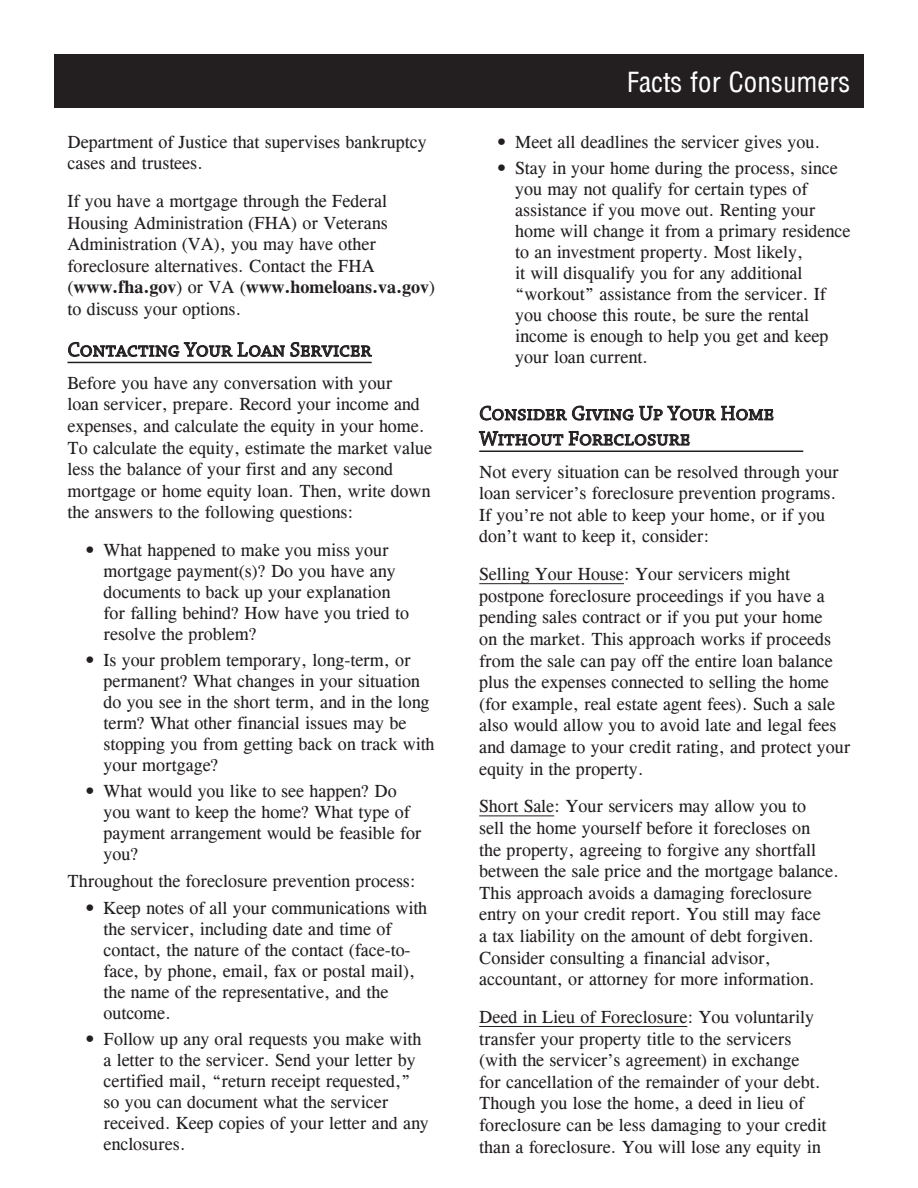
<style>
.page{position:relative;width:918px;height:1188px;background:#fff}
.page>*{position:absolute;margin:0;border:0;box-sizing:border-box;transform-origin:0 0}
.t1{font:condensed 27px "Arena";color:#fff}
.t2{font:21px/25.2px "Chaparral Pro";color:#231f20}
.t3{font:18px/21.6px "CG Times";color:#231f20}
.s1{font-weight:700}
</style>
<div class="page">
<div style="left:55px;top:55px;width:808px;height:52px;background:#231f20"></div>
<div style="left:54px;top:54px;width:810px;height:54px;border:2px solid #231f20"></div>
<hr style="left:68px;top:362px;width:304px;height:1px;background:#231f20">
<svg style="left:68px;top:342px;width:304px;height:15px"></svg>
<hr style="left:479px;top:451px;width:324px;height:1px;background:#231f20">
<hr style="left:479px;top:583px;width:145px;height:1px;background:#231f20">
<hr style="left:479px;top:815px;width:75px;height:1px;background:#231f20">
<hr style="left:479px;top:1026px;width:208px;height:1px;background:#231f20">
<svg style="left:479px;top:405px;width:295px;height:47px"></svg>
<p class="t3" style="left:68px;top:131px;width:361px">Department of Justice that supervises bankruptcy cases and trustees.</p>
<p class="t3" style="left:68px;top:190px;width:369px">If you have a mortgage through the Federal Housing Administration (FHA) or Veterans Administration (VA), you may have other foreclosure alternatives. Contact the FHA (<span class="s1">www.fha.gov</span>) or VA (<span class="s1">www.homeloans.va.gov</span>) to discuss your options.</p>
<p class="t2" style="left:68px;top:338px;width:306px">Contacting Your Loan Servicer</p>
<p class="t3" style="left:68px;top:372px;width:366px">Before you have any conversation with your<br>loan servicer, prepare. Record your income and expenses, and calculate the equity in your home.<br>To calculate the equity, estimate the market value less the balance of your first and any second mortgage or home equity loan. Then, write down the answers to the following questions:</p>
<p class="t3" style="left:103px;top:539px;width:307px;line-height:21px;text-indent:-18px">• What happened to make you miss your mortgage payment(s)? Do you have any documents to back up your explanation for falling behind? How have you tried to resolve the problem?</p>
<p class="t3" style="left:103px;top:649px;width:333px;line-height:21px;text-indent:-18px">• Is your problem temporary, long-term, or permanent? What changes in your situation do you see in the short term, and in the long term? What other financial issues may be stopping you from getting back on track with your mortgage?</p>
<p class="t3" style="left:103px;top:781px;width:320px;line-height:21px;text-indent:-18px">• What would you like to see happen? Do you want to keep the home? What type of payment arrangement would be feasible for you?</p>
<p class="t3" style="left:68px;top:871px;width:350px">Throughout the foreclosure prevention process:</p>
<p class="t3" style="left:103px;top:897px;width:325px;line-height:21px;text-indent:-18px">• Keep notes of all your communications with the servicer, including date and time of contact, the nature of the contact (face-to&shy;face, by phone, email, fax or postal mail), the name of the representative, and the outcome.</p>
<p class="t3" style="left:103px;top:1029px;width:327px;line-height:21px;text-indent:-18px">• Follow up any oral requests you make with a letter to the servicer. Send your letter by certified mail, “return receipt requested,” so you can document what the servicer received. Keep copies of your letter and any enclosures.</p>
<h1 class="t1" style="left:627px;top:70px;width:225px">Facts for Consumers</h1>
<p class="t3" style="left:497px;top:131px;width:325px">• Meet all deadlines the servicer gives you.</p>
<p class="t3" style="left:515px;top:157px;width:337px;line-height:21px;text-indent:-18px">• Stay in your home during the process, since you may not qualify for certain types of assistance if you move out. Renting your home will change it from a primary residence to an investment property. Most likely,<br>it will disqualify you for any additional “workout” assistance from the servicer. If you choose this route, be sure the rental income is enough to help you get and keep your loan current.</p>
<p class="t2" style="left:479px;top:402px;width:296px">Consider Giving Up Your Home<br>Without Foreclosure</p>
<p class="t3" style="left:479px;top:461px;width:361px">Not every situation can be resolved through your loan servicer’s foreclosure prevention programs.<br>If you’re not able to keep your home, or if you don’t want to keep it, consider:</p>
<p class="t3" style="left:479px;top:563px;width:373px">Selling Your House: Your servicers might postpone foreclosure proceedings if you have a pending sales contract or if you put your home<br>on the market. This approach works if proceeds from the sale can pay off the entire loan balance plus the expenses connected to selling the home (for example, real estate agent fees). Such a sale also would allow you to avoid late and legal fees and damage to your credit rating, and protect your equity in the property.</p>
<p class="t3" style="left:479px;top:796px;width:361px">Short Sale: Your servicers may allow you to<br>sell the home yourself before it forecloses on<br>the property, agreeing to forgive any shortfall between the sale price and the mortgage balance.<br>This approach avoids a damaging foreclosure entry on your credit report. You still may face<br>a tax liability on the amount of debt forgiven.<br>Consider consulting a financial advisor, accountant, or attorney for more information.</p>
<p class="t3" style="left:479px;top:1006px;width:349px">Deed in Lieu of Foreclosure: You voluntarily transfer your property title to the servicers (with the servicer’s agreement) in exchange<br>for cancellation of the remainder of your debt.<br>Though you lose the home, a deed in lieu of foreclosure can be less damaging to your credit than a foreclosure. You will lose any equity in</p>
</div>
